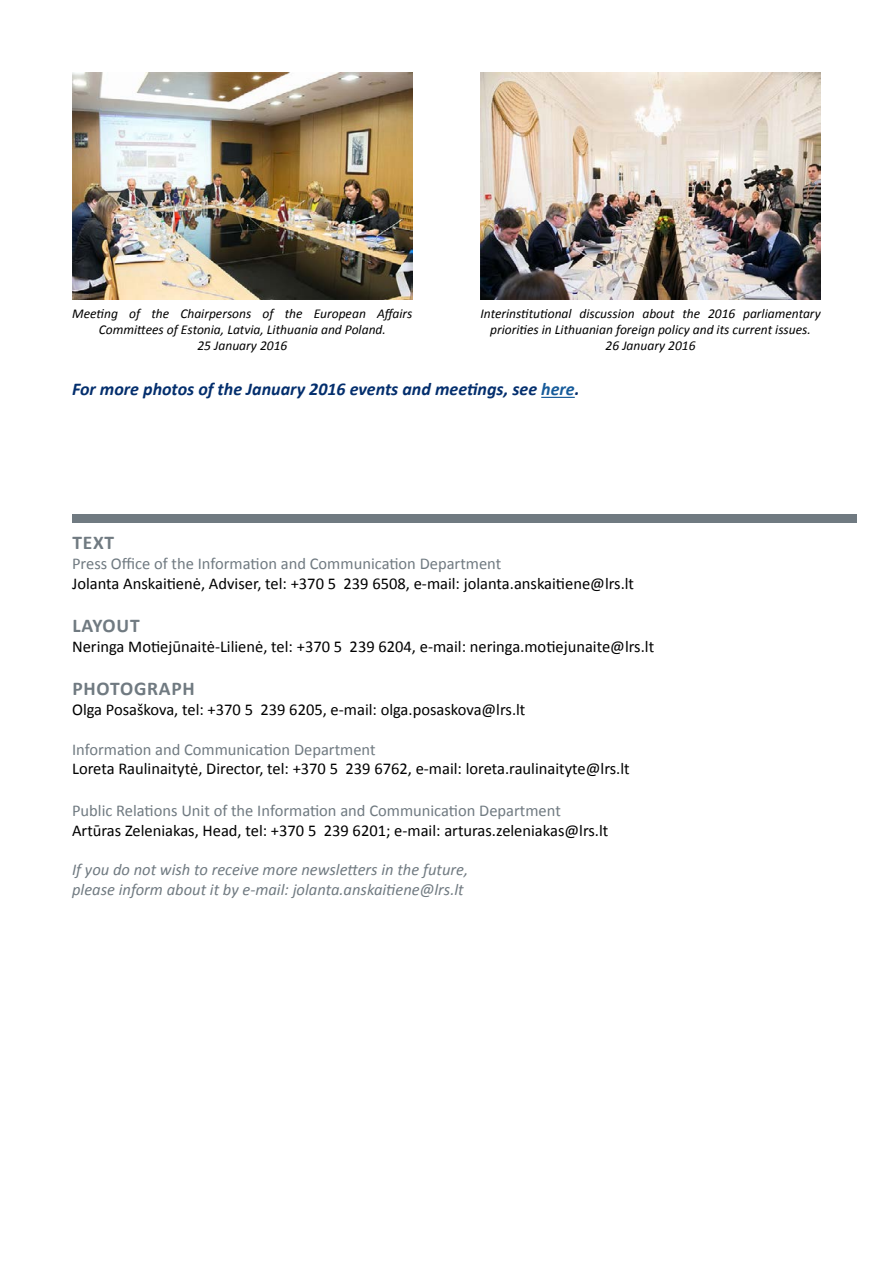
<style>
.page{position:relative;width:893px;height:1263px;background:#fff}
.page>*{position:absolute;margin:0;border:0;box-sizing:border-box;transform-origin:0 0}
.t1{font:700 19.5px "Calibri";letter-spacing:.04em;color:#707a81}
.t2{font:italic 700 18px "Calibri";color:#032e6d}
.t3{font:16.5px "Calibri";color:#000}
.t4{font:16.5px "Calibri";color:#707a81}
.t5{font:italic 16.5px/19.8px "Calibri";color:#707a81}
.t6{font:italic 13.5px/16.2px "Calibri";color:#000;text-align:center}
.s1{color:#165b9a}
</style>
<div class="page">
<div style="left:72px;top:514px;width:785px;height:9px;background:#707a81"></div>
<img style="left:72px;top:72px;width:340px;height:227px">
<img style="left:480px;top:72px;width:341px;height:227px">
<hr style="left:541px;top:397px;width:34px;height:1px;background:#165b9a">
<p class="t6" style="left:72px;top:305px;width:342px">Meeting of the Chairpersons of the European Affairs<br>Committees of Estonia, Latvia, Lithuania and Poland.<br>25 January 2016</p>
<p class="t2" style="left:72px;top:378px;width:509px">For more photos of the January 2016 events and meetings, see <span class="s1">here</span>.</p>
<p class="t6" style="left:480px;top:305px;width:342px">Interinstitutional discussion about the 2016 parliamentary priorities in Lithuanian foreign policy and its current issues.<br>26 January 2016</p>
<p class="t1" style="left:72px;top:530px;width:43px">TEXT</p>
<p class="t4" style="left:72px;top:553px;width:431px">Press Office of the Information and Communication Department</p>
<p class="t3" style="left:72px;top:573px;width:564px">Jolanta Anskaitienė, Adviser, tel: +370 5 239 6508, e-mail: jolanta.anskaitiene@lrs.lt</p>
<p class="t1" style="left:72px;top:613px;width:69px">LAYOUT</p>
<p class="t3" style="left:72px;top:636px;width:584px">Neringa Motiejūnaitė-Lilienė, tel: +370 5 239 6204, e-mail: neringa.motiejunaite@lrs.lt</p>
<p class="t1" style="left:72px;top:676px;width:124px">PHOTOGRAPH</p>
<p class="t3" style="left:72px;top:699px;width:455px">Olga Posaškova, tel: +370 5 239 6205, e-mail: olga.posaskova@lrs.lt</p>
<p class="t4" style="left:72px;top:739px;width:305px">Information and Communication Department</p>
<p class="t3" style="left:72px;top:758px;width:559px">Loreta Raulinaitytė, Director, tel: +370 5 239 6762, e-mail: loreta.raulinaityte@lrs.lt</p>
<p class="t4" style="left:72px;top:800px;width:490px">Public Relations Unit of the Information and Communication Department</p>
<p class="t3" style="left:72px;top:820px;width:538px">Artūras Zeleniakas, Head, tel: +370 5 239 6201; e-mail: arturas.zeleniakas@lrs.lt</p>
<p class="t5" style="left:72px;top:859px;width:398px">If you do not wish to receive more newsletters in the future, please inform about it by e-mail: jolanta.anskaitiene@lrs.lt</p>
</div>
